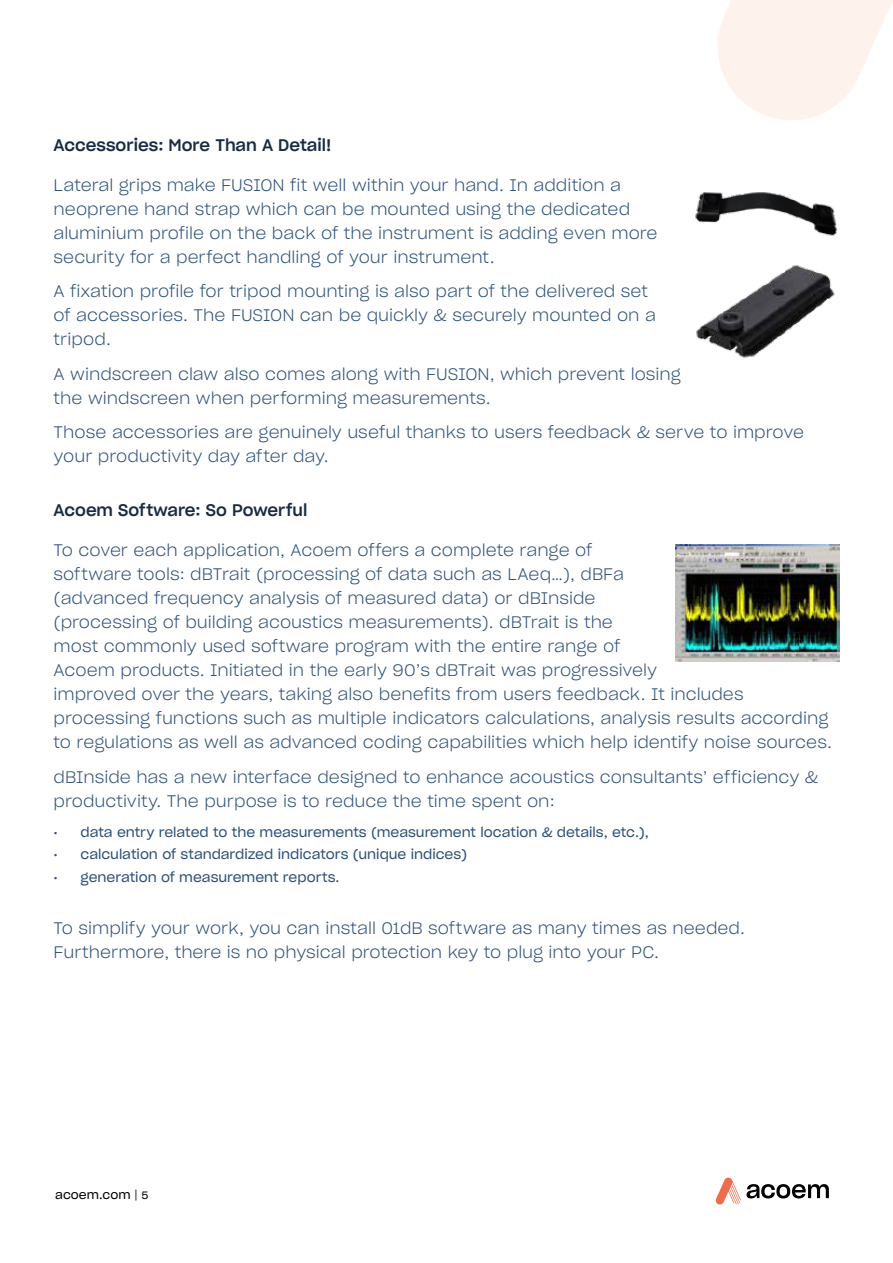
<style>
.page{position:relative;width:893px;height:1263px;background:#fff}
.page>*{position:absolute;margin:0;border:0;box-sizing:border-box;transform-origin:0 0}
.t1{font:16.5px/24px "Sharp Grotesk Light 20";color:#2d5078}
.t2{font:16.5px "Sharp Grotesk Medium 20";color:#182b42}
.t3{font:13.5px "Sharp Grotesk Book 20";color:#2d5078}
.t4{font:12px "Sharp Grotesk Book 20";color:#000}
.s1{font-family:"Sharp Grotesk Light 20"}
.s2{font-size:10.5px}
</style>
<div class="page">
<img style="left:675px;top:544px;width:164px;height:117px">
<img style="left:695px;top:192px;width:142px;height:44px">
<img style="left:696px;top:265px;width:139px;height:93px">
<svg style="left:718px;top:0;width:175px;height:120px"></svg>
<svg style="left:715px;top:1177px;width:114px;height:27px"></svg>
<p class="t2" style="left:54px;top:131px;width:279px">Accessories: More Than A Detail!</p>
<p class="t1" style="left:54px;top:172px;width:606px">Lateral grips make FUSION fit well within your hand. In addition a neoprene hand strap which can be mounted using the dedicated aluminium profile on the back of the instrument is adding even more security for a perfect handling of your instrument.</p>
<p class="t1" style="left:54px;top:278px;width:604px">A fixation profile for tripod mounting is also part of the delivered set of accessories. The FUSION can be quickly &amp; securely mounted on a tripod.</p>
<p class="t1" style="left:54px;top:361px;width:629px">A windscreen claw also comes along with FUSION, which prevent losing the windscreen when performing measurements.</p>
<p class="t1" style="left:54px;top:419px;width:752px">Those accessories are genuinely useful thanks to users feedback &amp; serve to improve your productivity day after day.</p>
<p class="t2" style="left:54px;top:496px;width:255px">Acoem Software: So Powerful</p>
<p class="t1" style="left:54px;top:537px;width:780px">To cover each application, Acoem offers a complete range of<br>software tools: dBTrait (processing of data such as LAeq…), dBFa<br>(advanced frequency analysis of measured data) or dBInside<br>(processing of building acoustics measurements). dBTrait is the<br>most commonly used software program with the entire range of<br>Acoem products. Initiated in the early 90’s dBTrait was progressively<br>improved over the years, taking also benefits from users feedback. It includes processing functions such as multiple indicators calculations, analysis results according to regulations as well as advanced coding capabilities which help identify noise sources.</p>
<p class="t1" style="left:54px;top:764px;width:766px">dBInside has a new interface designed to enhance acoustics consultants’ efficiency &amp; productivity. The purpose is to reduce the time spent on:</p>
<p class="t3" style="left:54px;top:821px;width:597px">• data entry related to the measurements (measurement location &amp; details, etc.),</p>
<p class="t3" style="left:54px;top:843px;width:415px">• calculation of standardized indicators (unique indices)</p>
<p class="t3" style="left:54px;top:866px;width:288px">• generation of measurement reports.</p>
<p class="t1" style="left:54px;top:915px;width:693px">To simplify your work, you can install 01dB software as many times as needed.<br>Furthermore, there is no physical protection key to plug into your PC.</p>
<p class="t4" style="left:55px;top:1185px;width:95px">acoem.com <span class="s1">|</span> <span class="s2">5</span></p>
</div>
